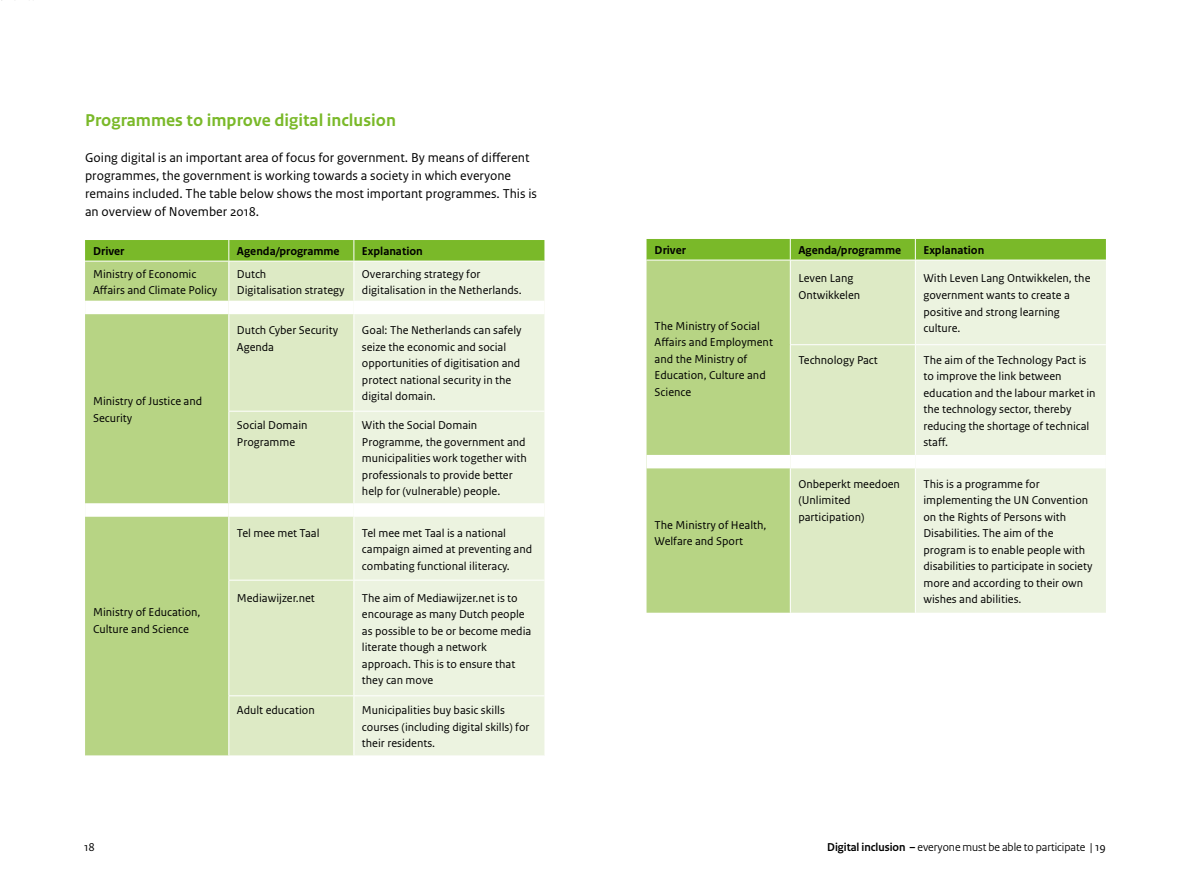
<style>
.page{position:relative;width:1191px;height:893px;background:#fff}
.page>*{position:absolute;margin:0;border:0;box-sizing:border-box;transform-origin:0 0}
.t1{font:700 18px "Rijksoverheid Sans Text";color:#7ab929}
.t2{font:13.5px/18px "Rijksoverheid Sans Text";color:#000}
.t3{font:12px/16.5px "Rijksoverheid Sans Text";color:#000}
.t4{font:700 12px "Rijksoverheid Sans Text";color:#000}
.t5{font:12px "Rijksoverheid Sans Heading";color:#000}
.s1{font-weight:700}
.s2{font-family:"Rijksoverheid Sans Text"}
</style>
<div class="page">
<div style="left:85px;top:262px;width:143px;height:493px;background:#b7d484"></div>
<div style="left:229px;top:262px;width:124px;height:493px;background:#ddeac5"></div>
<div style="left:354px;top:262px;width:190px;height:493px;background:#ecf3e0"></div>
<div style="left:85px;top:240px;width:459px;height:21px;background:#7ab929"></div>
<hr style="left:228px;top:411px;width:126px;height:1px;background:#fff">
<hr style="left:354px;top:411px;width:190px;height:1px;background:#fff">
<hr style="left:228px;top:580px;width:126px;height:1px;background:#fff">
<hr style="left:354px;top:580px;width:190px;height:1px;background:#fff">
<hr style="left:228px;top:695px;width:126px;height:1px;background:#fff">
<hr style="left:354px;top:695px;width:190px;height:1px;background:#fff">
<div style="left:85px;top:301px;width:144px;height:13px;background:#fff"></div>
<div style="left:229px;top:301px;width:125px;height:13px;background:#fff"></div>
<div style="left:354px;top:301px;width:190px;height:13px;background:#fff"></div>
<div style="left:85px;top:503px;width:144px;height:14px;background:#fff"></div>
<div style="left:229px;top:503px;width:125px;height:14px;background:#fff"></div>
<div style="left:354px;top:503px;width:190px;height:14px;background:#fff"></div>
<svg style="left:646px;top:261px;width:144px;height:352px;background:#bad689"></svg>
<div style="left:791px;top:261px;width:124px;height:352px;background:#ddeac5"></div>
<div style="left:916px;top:261px;width:190px;height:352px;background:#ecf3e0"></div>
<div style="left:646px;top:239px;width:460px;height:21px;background:#7ab929"></div>
<hr style="left:790px;top:344px;width:125px;height:1px;background:#fff">
<hr style="left:915px;top:344px;width:191px;height:1px;background:#fff">
<div style="left:646px;top:455px;width:144px;height:13px;background:#fff"></div>
<div style="left:790px;top:455px;width:125px;height:13px;background:#fff"></div>
<div style="left:915px;top:455px;width:191px;height:13px;background:#fff"></div>
<h5 class="t1" style="left:85px;top:110px;width:312px">Programmes to improve digital inclusion</h5>
<p class="t2" style="left:85px;top:149px;width:453px">Going digital is an important area of focus for government. By means of different programmes, the government is working towards a society in which everyone remains included. The table below shows the most important programmes. This is an overview of November 2018.</p>
<p class="t4" style="left:93px;top:245px;width:33px">Driver</p>
<p class="t4" style="left:237px;top:245px;width:104px">Agenda/programme</p>
<p class="t4" style="left:362px;top:245px;width:62px">Explanation</p>
<p class="t3" style="left:93px;top:266px;width:125px">Ministry of Economic<br>Affairs and Climate Policy</p>
<p class="t3" style="left:237px;top:266px;width:31px">Dutch</p>
<p class="t3" style="left:362px;top:266px;width:161px">Overarching strategy for digitalisation in the Netherlands.</p>
<p class="t3" style="left:237px;top:282px;width:109px">Digitalisation strategy</p>
<p class="t3" style="left:93px;top:393px;width:111px">Ministry of Justice and<br>Security</p>
<p class="t3" style="left:93px;top:604px;width:109px">Ministry of Education,<br>Culture and Science</p>
<p class="t3" style="left:237px;top:322px;width:103px">Dutch Cyber Security<br>Agenda</p>
<p class="t3" style="left:362px;top:322px;width:161px">Goal: The Netherlands can safely seize the economic and social opportunities of digitisation and protect national security in the digital domain.</p>
<p class="t3" style="left:237px;top:417px;width:72px">Social Domain<br>Programme</p>
<p class="t3" style="left:362px;top:417px;width:166px">With the Social Domain<br>Programme, the government and municipalities work together with professionals to provide better help for (vulnerable) people.</p>
<p class="t3" style="left:237px;top:525px;width:84px">Tel mee met Taal</p>
<p class="t3" style="left:362px;top:525px;width:172px">Tel mee met Taal is a national campaign aimed at preventing and combating functional iliteracy.</p>
<p class="t3" style="left:237px;top:590px;width:79px">Mediawijzer.net</p>
<p class="t3" style="left:362px;top:590px;width:171px">The aim of Mediawijzer.net is to encourage as many Dutch people as possible to be or become media literate though a network approach. This is to ensure that they can move</p>
<p class="t3" style="left:237px;top:702px;width:79px">Adult education</p>
<p class="t3" style="left:362px;top:702px;width:169px">Municipalities buy basic skills courses (including digital skills) for their residents.</p>
<p class="t4" style="left:654px;top:243px;width:33px">Driver</p>
<p class="t4" style="left:798px;top:243px;width:104px">Agenda/programme</p>
<p class="t4" style="left:923px;top:243px;width:62px">Explanation</p>
<p class="t3" style="left:654px;top:318px;width:120px">The Ministry of Social<br>Affairs and Employment and the Ministry of<br>Education, Culture and<br>Science</p>
<p class="t3" style="left:654px;top:517px;width:113px">The Ministry of Health,<br>Welfare and Sport</p>
<p class="t3" style="left:798px;top:270px;width:63px">Leven Lang<br>Ontwikkelen</p>
<p class="t3" style="left:923px;top:270px;width:168px">With Leven Lang Ontwikkelen, the government wants to create a positive and strong learning culture.</p>
<p class="t3" style="left:798px;top:352px;width:81px">Technology Pact</p>
<p class="t3" style="left:923px;top:352px;width:174px">The aim of the Technology Pact is to improve the link between education and the labour market in the technology sector, thereby reducing the shortage of technical staff.</p>
<p class="t3" style="left:798px;top:476px;width:103px">Onbeperkt meedoen (Unlimited participation)</p>
<p class="t3" style="left:923px;top:476px;width:170px">This is a programme for implementing the UN Convention on the Rights of Persons with<br>Disabilities. The aim of the program is to enable people with disabilities to participate in society more and according to their own wishes and abilities.</p>
<p class="t3" style="left:84px;top:839px;width:12px">18</p>
<p class="t5" style="left:827px;top:840px;width:280px"><span class="s1">Digital inclusion –</span> everyone must be able to participate <span class="s2">| 19</span></p>
</div>
